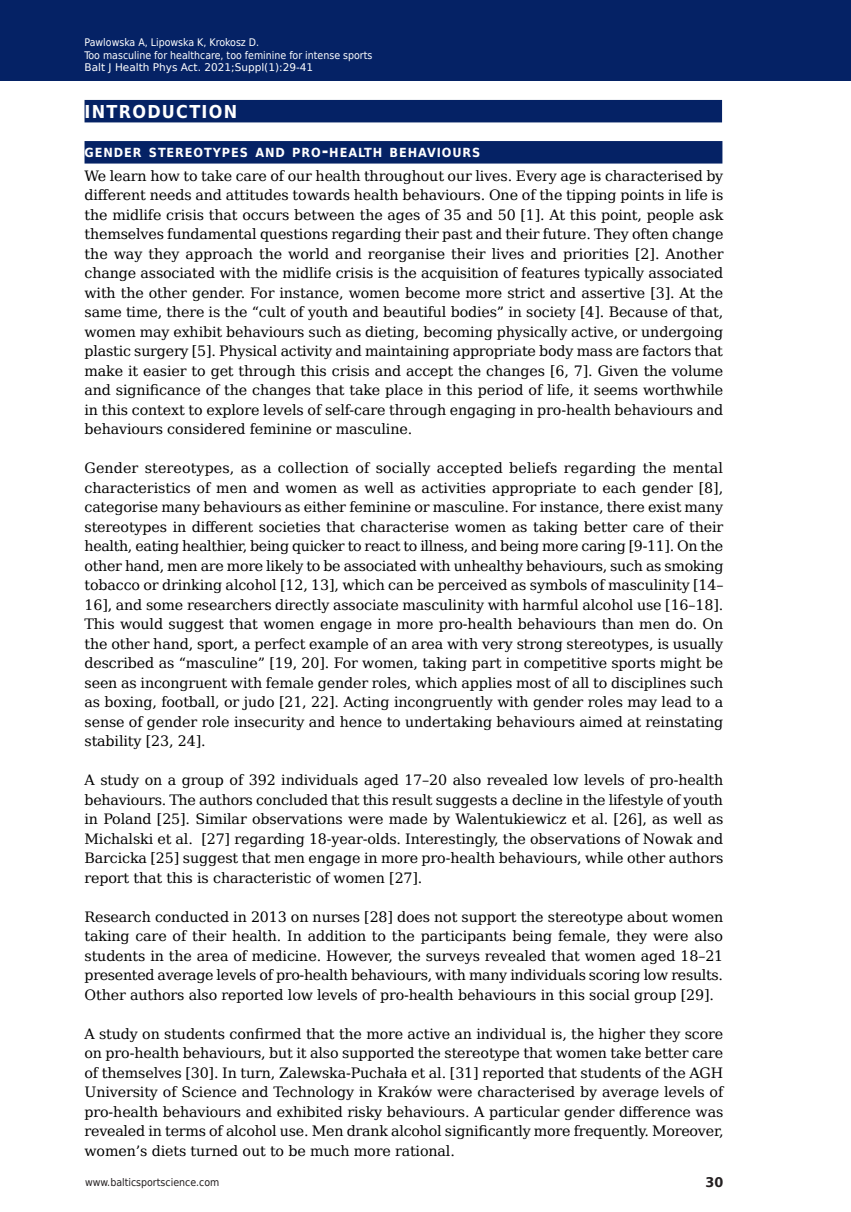
<style>
.page{position:relative;width:851px;height:1212px;background:#fff}
.page>*{position:absolute;margin:0;border:0;box-sizing:border-box;transform-origin:0 0}
.t1{font:700 17.85px "DejaVu Sans Condensed";letter-spacing:.07em;color:#fff}
.t2{font:14.25px/19.5px "DejaVu Serif";letter-spacing:-.01em;color:#000;text-align:justify}
.t3{font:700 13.35px "DejaVu Sans";color:#231f20;scale:.96 1}
.t4{font:700 12.6px "DejaVu Sans Condensed";letter-spacing:.07em;color:#fff}
.t5{font:10.5px/12.6px "DejaVu Sans Condensed";color:#fff}
.t6{font:10.5px "DejaVu Sans";color:#fff}
.t7{font:10.5px "DejaVu Sans Condensed";color:#231f20}
.s1{font-size:18px}
</style>
<div class="page">
<div style="left:0;top:0;width:850px;height:80px;background:#052265"></div>
<div style="left:84px;top:100px;width:638px;height:22px;background:#052265"></div>
<div style="left:84px;top:141px;width:638px;height:23px;background:#052265"></div>
<p class="t5" style="left:84px;top:35px;width:289px">Pawlowska A, Lipowska K, Krokosz D.<br>Too masculine for healthcare, too feminine for intense sports</p>
<p class="t6" style="left:84px;top:59px;width:230px">Balt J Health Phys Act. 2021;Suppl(1):29-41</p>
<p class="t1" style="left:84px;top:97px;width:154px">INTRODUCTION</p>
<p class="t4" style="left:84px;top:142px;width:397px">GENDER STEREOTYPES AND PRO<span class="s1">-</span>HEALTH BEHAVIOURS</p>
<p class="t2" style="left:84px;top:165px;width:640px">We learn how to take care of our health throughout our lives. Every age is characterised by different needs and attitudes towards health behaviours. One of the tipping points in life is the midlife crisis that occurs between the ages of 35 and 50 [1]. At this point, people ask themselves fundamental questions regarding their past and their future. They often change the way they approach the world and reorganise their lives and priorities [2]. Another change associated with the midlife crisis is the acquisition of features typically associated with the other gender. For instance, women become more strict and assertive [3]. At the same time, there is the “cult of youth and beautiful bodies” in society [4]. Because of that, women may exhibit behaviours such as dieting, becoming physically active, or undergoing plastic surgery [5]. Physical activity and maintaining appropriate body mass are factors that make it easier to get through this crisis and accept the changes [6, 7]. Given the volume and significance of the changes that take place in this period of life, it seems worthwhile in this context to explore levels of self-care through engaging in pro-health behaviours and behaviours considered feminine or masculine.</p>
<p class="t2" style="left:84px;top:457px;width:640px">Gender stereotypes, as a collection of socially accepted beliefs regarding the mental characteristics of men and women as well as activities appropriate to each gender [8], categorise many behaviours as either feminine or masculine. For instance, there exist many stereotypes in different societies that characterise women as taking better care of their health, eating healthier, being quicker to react to illness, and being more caring [9-11]. On the other hand, men are more likely to be associated with unhealthy behaviours, such as smoking tobacco or drinking alcohol [12, 13], which can be perceived as symbols of masculinity [14– 16], and some researchers directly associate masculinity with harmful alcohol use [16–18].<br>This would suggest that women engage in more pro-health behaviours than men do. On the other hand, sport, a perfect example of an area with very strong stereotypes, is usually described as “masculine” [19, 20]. For women, taking part in competitive sports might be seen as incongruent with female gender roles, which applies most of all to disciplines such as boxing, football, or judo [21, 22]. Acting incongruently with gender roles may lead to a sense of gender role insecurity and hence to undertaking behaviours aimed at reinstating stability [23, 24].</p>
<p class="t2" style="left:84px;top:769px;width:640px">A study on a group of 392 individuals aged 17–20 also revealed low levels of pro-health behaviours. The authors concluded that this result suggests a decline in the lifestyle of youth in Poland [25]. Similar observations were made by Walentukiewicz et al. [26], as well as Michalski et al. [27] regarding 18-year-olds. Interestingly, the observations of Nowak and Barcicka [25] suggest that men engage in more pro-health behaviours, while other authors report that this is characteristic of women [27].</p>
<p class="t2" style="left:84px;top:905px;width:640px">Research conducted in 2013 on nurses [28] does not support the stereotype about women taking care of their health. In addition to the participants being female, they were also students in the area of medicine. However, the surveys revealed that women aged 18–21 presented average levels of pro-health behaviours, with many individuals scoring low results.<br>Other authors also reported low levels of pro-health behaviours in this social group [29].</p>
<p class="t2" style="left:84px;top:1022px;width:640px">A study on students confirmed that the more active an individual is, the higher they score on pro-health behaviours, but it also supported the stereotype that women take better care of themselves [30]. In turn, Zalewska-Puchała et al. [31] reported that students of the AGH University of Science and Technology in Kraków were characterised by average levels of pro-health behaviours and exhibited risky behaviours. A particular gender difference was revealed in terms of alcohol use. Men drank alcohol significantly more frequently. Moreover, women’s diets turned out to be much more rational.</p>
<p class="t7" style="left:85px;top:1174px;width:136px">www.balticsportscience.com</p>
<p class="t3" style="left:705px;top:1172px;width:20px">30</p>
</div>
